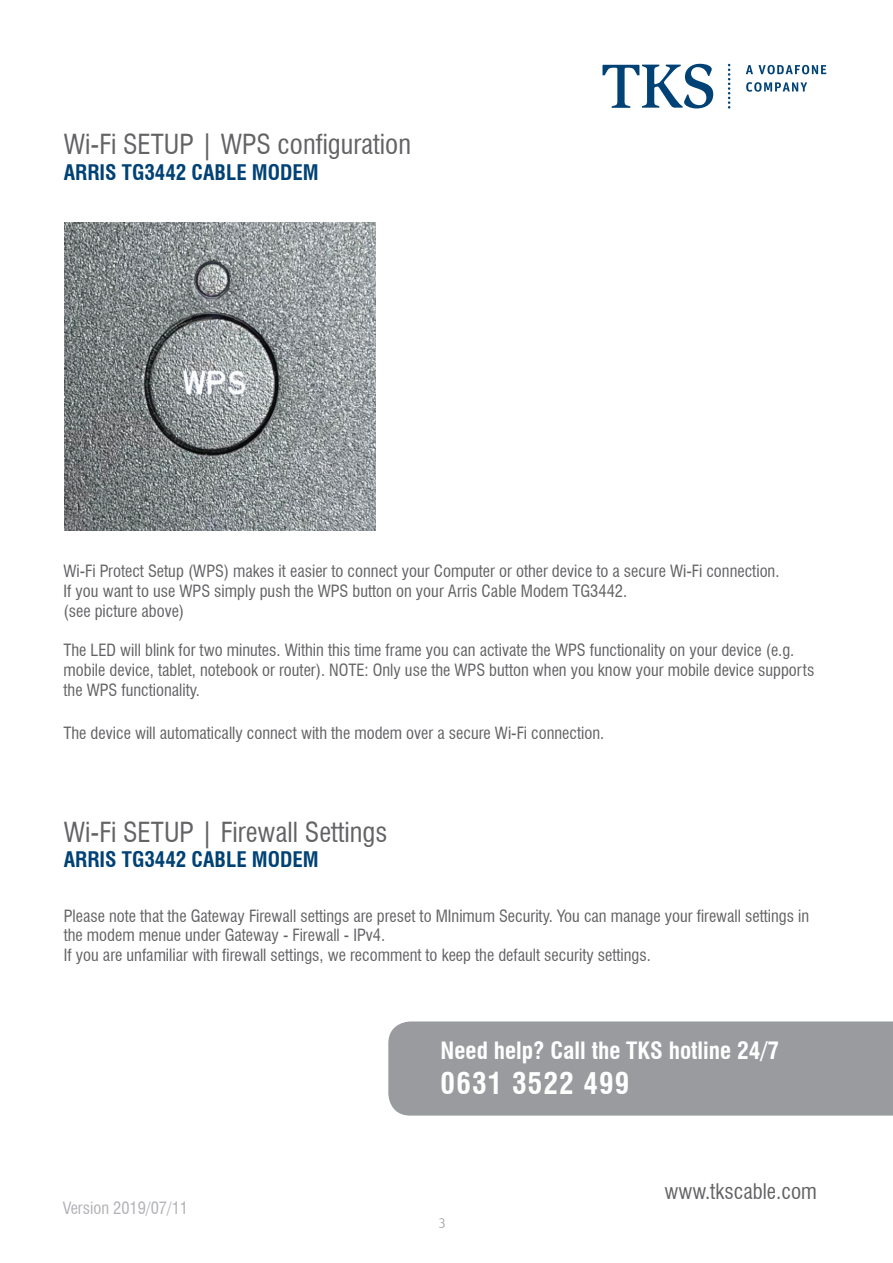
<style>
.page{position:relative;width:893px;height:1263px;background:#fff}
.page>*{position:absolute;margin:0;border:0;box-sizing:border-box;transform-origin:0 0}
.t1{font:700 condensed 29.1px "Swiss 721 BT";letter-spacing:.04em;color:#fff}
.t2{font:condensed 27px "Swiss 721 BT";color:#636366}
.t3{font:700 condensed 23.25px "Swiss 721 BT";color:#fff}
.t4{font:700 condensed 21px "Swiss 721 BT";color:#004275}
.t5{font:condensed 21px "Swiss 721 BT";color:#636366}
.t6{font:condensed 16.5px/19.8px "Swiss 721 BT";color:#636366}
.t7{font:condensed 16.5px "Swiss 721 BT";color:#b1b2b6}
.t8{font:300 13.5px "Kabel Unit";color:#939598}
</style>
<div class="page">
<svg style="left:602px;top:64px;width:111px;height:44px"></svg>
<svg style="left:728px;top:64px;width:2px;height:45px"></svg>
<svg style="left:746px;top:65px;width:80px;height:9px"></svg>
<svg style="left:746px;top:82px;width:61px;height:10px"></svg>
<img style="left:65px;top:222px;width:310px;height:308px">
<div style="left:388px;top:1021px;width:505px;height:94px;background:#999b9e"></div>
<h2 class="t2" style="left:64px;top:128px;width:349px">Wi-Fi SETUP | WPS configuration</h2>
<p class="t4" style="left:64px;top:159px;width:257px">ARRIS TG3442 CABLE MODEM</p>
<p class="t6" style="left:64px;top:561px;width:717px">Wi-Fi Protect Setup (WPS) makes it easier to connect your Computer or other device to a secure Wi-Fi connection.<br>If you want to use WPS simply push the WPS button on your Arris Cable Modem TG3442.<br>(see picture above)</p>
<p class="t6" style="left:64px;top:640px;width:752px">The LED will blink for two minutes. Within this time frame you can activate the WPS functionality on your device (e.g. mobile device, tablet, notebook or router). NOTE: Only use the WPS button when you know your mobile device supports the WPS functionality.</p>
<p class="t6" style="left:64px;top:723px;width:542px">The device will automatically connect with the modem over a secure Wi-Fi connection.</p>
<h2 class="t2" style="left:64px;top:816px;width:325px">Wi-Fi SETUP | Firewall Settings</h2>
<p class="t4" style="left:64px;top:847px;width:257px">ARRIS TG3442 CABLE MODEM</p>
<p class="t6" style="left:64px;top:905px;width:747px">Please note that the Gateway Firewall settings are preset to MInimum Security. You can manage your firewall settings in the modem menue under Gateway - Firewall - IPv4.<br>If you are unfamiliar with firewall settings, we recomment to keep the default security settings.</p>
<h3 class="t3" style="left:441px;top:1037px;width:340px">Need help? Call the TKS hotline 24/7</h3>
<h1 class="t1" style="left:441px;top:1066px;width:190px">0631 3522 499</h1>
<p class="t7" style="left:63px;top:1198px;width:127px">Version 2019/07/11</p>
<p class="t8" style="left:439px;top:1214px;width:8px">3</p>
<p class="t5" style="left:664px;top:1178px;width:154px">www.tkscable.com</p>
</div>
